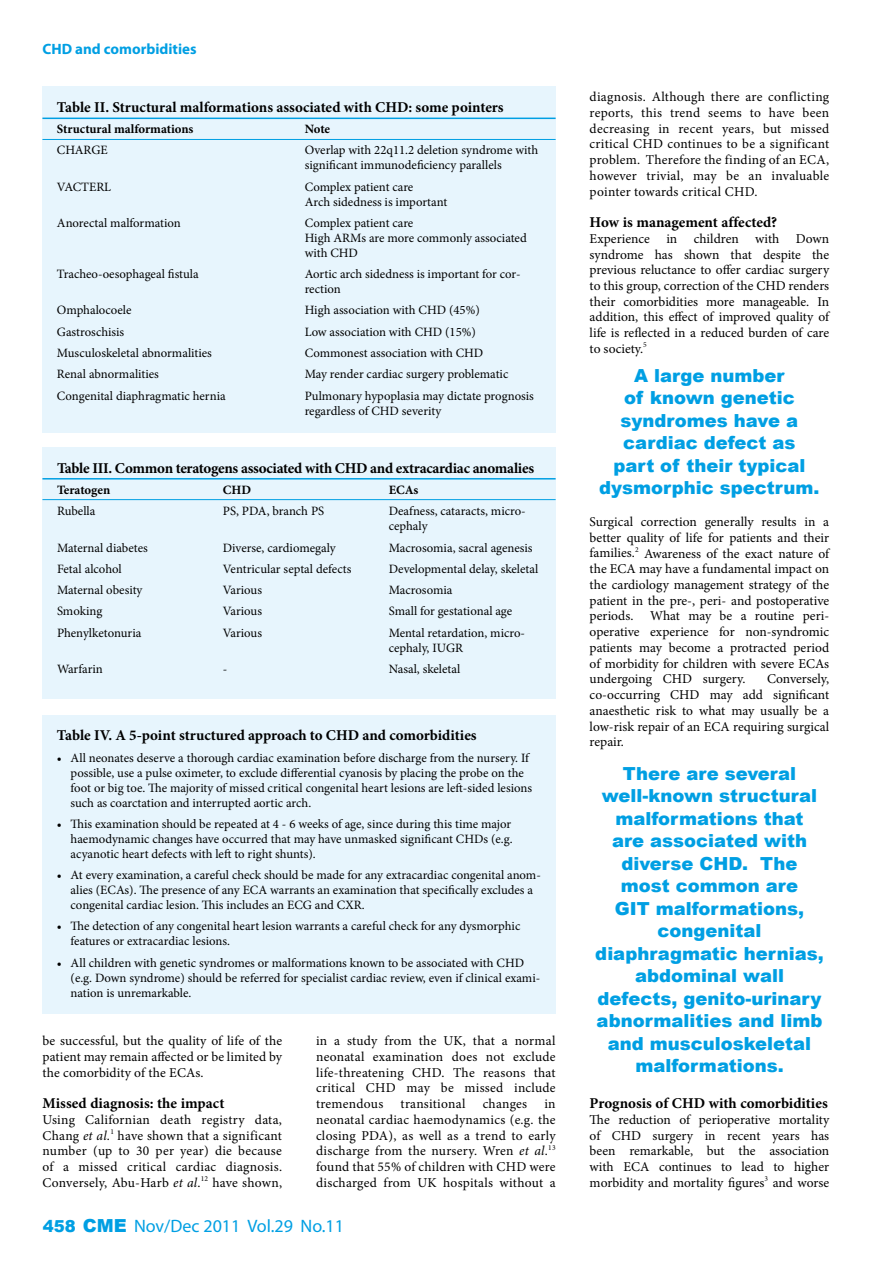
<style>
.page{position:relative;width:893px;height:1263px;background:#fff}
.page>*{position:absolute;margin:0;border:0;box-sizing:border-box;transform-origin:0 0}
.t1{font:900 18px/22.5px "Arial";color:#009fe3;text-align:center}
.t2{font:18px "Myriad Pro";color:#009fe3}
.t3{font:700 15px "Minion Pro";letter-spacing:-.005em;color:#000}
.t4{font:700 15px "Myriad Pro";color:#009fe3}
.t5{font:13.5px/15.8px "Minion Pro";letter-spacing:.005em;color:#000;text-align:justify}
.t6{font:12.75px/15px "Minion Pro";color:#000}
.t7{font:700 12.75px "Minion Pro";color:#000}
.s1{font-style:italic}
.s2{font-family:"Arial";font-weight:900;font-size:16.5px}
.s3{font-family:"Arial";font-weight:900}
</style>
<div class="page">
<div style="left:42px;top:86px;width:514px;height:347px;background:#e7f5fd"></div>
<hr style="left:42px;top:118px;width:514px;height:1px;background:#009fe3">
<hr style="left:42px;top:139px;width:514px;height:1px;background:#009fe3">
<div style="left:43px;top:447px;width:513px;height:252px;background:#e7f5fd"></div>
<hr style="left:42px;top:478px;width:514px;height:1px;background:#009fe3">
<hr style="left:42px;top:499px;width:514px;height:1px;background:#009fe3">
<div style="left:42px;top:715px;width:514px;height:299px;background:#e7f5fd"></div>
<p class="t4" style="left:43px;top:39px;width:156px">CHD and comorbidities</p>
<p class="t3" style="left:57px;top:97px;width:448px">Table II. Structural malformations associated with CHD: some pointers</p>
<p class="t7" style="left:57px;top:120px;width:138px">Structural malformations</p>
<p class="t7" style="left:305px;top:120px;width:27px">Note</p>
<p class="t6" style="left:57px;top:143px;width:52px">CHARGE</p>
<p class="t6" style="left:305px;top:143px;width:235px">Overlap with 22q11.2 deletion syndrome with significant immunodeficiency parallels</p>
<p class="t6" style="left:57px;top:179px;width:56px">VACTERL</p>
<p class="t6" style="left:305px;top:179px;width:144px">Complex patient care<br>Arch sidedness is important</p>
<p class="t6" style="left:57px;top:215px;width:125px">Anorectal malformation</p>
<p class="t6" style="left:305px;top:215px;width:224px">Complex patient care<br>High ARMs are more commonly associated with CHD</p>
<p class="t6" style="left:57px;top:267px;width:143px">Tracheo-oesophageal fistula</p>
<p class="t6" style="left:305px;top:267px;width:217px">Aortic arch sidedness is important for cor&shy;rection</p>
<p class="t6" style="left:57px;top:303px;width:76px">Omphalocoele</p>
<p class="t6" style="left:305px;top:303px;width:177px">High association with CHD (45%)</p>
<p class="t6" style="left:57px;top:324px;width:69px">Gastroschisis</p>
<p class="t6" style="left:305px;top:324px;width:173px">Low association with CHD (15%)</p>
<p class="t6" style="left:57px;top:345px;width:157px">Musculoskeletal abnormalities</p>
<p class="t6" style="left:305px;top:345px;width:180px">Commonest association with CHD</p>
<p class="t6" style="left:57px;top:367px;width:104px">Renal abnormalities</p>
<p class="t6" style="left:305px;top:367px;width:205px">May render cardiac surgery problematic</p>
<p class="t6" style="left:57px;top:388px;width:170px">Congenital diaphragmatic hernia</p>
<p class="t6" style="left:305px;top:388px;width:231px">Pulmonary hypoplasia may dictate prognosis regardless of CHD severity</p>
<p class="t3" style="left:57px;top:457px;width:479px">Table III. Common teratogens associated with CHD and extracardiac anomalies</p>
<p class="t7" style="left:57px;top:481px;width:55px">Teratogen</p>
<p class="t7" style="left:223px;top:481px;width:30px">CHD</p>
<p class="t7" style="left:389px;top:481px;width:31px">ECAs</p>
<p class="t6" style="left:57px;top:504px;width:40px">Rubella</p>
<p class="t6" style="left:223px;top:504px;width:103px">PS, PDA, branch PS</p>
<p class="t6" style="left:389px;top:504px;width:139px">Deafness, cataracts, micro&shy;cephaly</p>
<p class="t6" style="left:57px;top:540px;width:92px">Maternal diabetes</p>
<p class="t6" style="left:223px;top:540px;width:114px">Diverse, cardiomegaly</p>
<p class="t6" style="left:389px;top:540px;width:145px">macrosomia, sacral agenesis</p>
<p class="t6" style="left:57px;top:561px;width:66px">Fetal alcohol</p>
<p class="t6" style="left:223px;top:561px;width:130px">Ventricular septal defects</p>
<p class="t6" style="left:389px;top:561px;width:151px">Developmental delay, skeletal</p>
<p class="t6" style="left:57px;top:583px;width:87px">Maternal obesity</p>
<p class="t6" style="left:223px;top:583px;width:41px">Various</p>
<p class="t6" style="left:389px;top:583px;width:65px">Macrosomia</p>
<p class="t6" style="left:57px;top:604px;width:47px">Smoking</p>
<p class="t6" style="left:223px;top:604px;width:41px">Various</p>
<p class="t6" style="left:389px;top:604px;width:125px">Small for gestational age</p>
<p class="t6" style="left:57px;top:625px;width:86px">Phenylketonuria</p>
<p class="t6" style="left:223px;top:625px;width:41px">Various</p>
<p class="t6" style="left:389px;top:625px;width:138px">Mental retardation, micro&shy;cephaly, IUGR</p>
<p class="t6" style="left:57px;top:661px;width:47px">Warfarin</p>
<p class="t6" style="left:223px;top:661px;width:6px">-</p>
<p class="t6" style="left:389px;top:661px;width:73px">Nasal, skeletal</p>
<p class="t3" style="left:57px;top:725px;width:421px">Table IV. A 5-point structured approach to CHD and comorbidities</p>
<p class="t6" style="left:71px;top:750px;width:463px;text-indent:-14px">• All neonates deserve a thorough cardiac examination before discharge from the nursery. If possible, use a pulse oximeter, to exclude differential cyanosis by placing the probe on the foot or big toe. The majority of missed critical congenital heart lesions are left-sided lesions such as coarctation and interrupted aortic arch.</p>
<p class="t6" style="left:71px;top:816px;width:443px;text-align:justify;text-indent:-14px">• This examination should be repeated at 4 - 6 weeks of age, since during this time major haemodynamic changes have occurred that may have unmasked significant CHDs (e.g. acyanotic heart defects with left to right shunts).</p>
<p class="t6" style="left:71px;top:867px;width:472px;text-indent:-14px">• At every examination, a careful check should be made for any extracardiac congenital anom&shy;alies (ECAs). The presence of any ECA warrants an examination that specifically excludes a congenital cardiac lesion. This includes an ECG and CXR.</p>
<p class="t6" style="left:71px;top:919px;width:451px;text-indent:-14px">• The detection of any congenital heart lesion warrants a careful check for any dysmorphic features or extracardiac lesions.</p>
<p class="t6" style="left:71px;top:955px;width:471px;text-indent:-14px">• All children with genetic syndromes or malformations known to be associated with CHD (e.g. Down syndrome) should be referred for specialist cardiac review, even if clinical exami&shy;nation is unremarkable.</p>
<p class="t5" style="left:43px;top:1033px;width:241px">be successful, but the quality of life of the patient may remain affected or be limited by the comorbidity of the ECAs.</p>
<p class="t3" style="left:43px;top:1093px;width:183px">Missed diagnosis: the impact</p>
<p class="t5" style="left:43px;top:1112px;width:241px">Using Californian death registry data, Chang <span class="s1">et al</span>.<sup>1</sup> have shown that a significant number (up to 30 per year) die because of a missed critical cardiac diagnosis.<br>Conversely, Abu-Harb <span class="s1">et al</span>.<sup>12</sup> have shown,</p>
<p class="t5" style="left:316px;top:1033px;width:241px">in a study from the UK, that a normal neonatal examination does not exclude life-threatening CHD. The reasons that critical CHD may be missed include tremendous</p>
<p class="t5" style="left:401px;top:1096px;width:66px">transitional</p>
<p class="t5" style="left:483px;top:1096px;width:46px">changes</p>
<p class="t5" style="left:316px;top:1096px;width:241px;text-indent:228px">in neonatal cardiac haemodynamics (e.g. the closing PDA), as well as a trend to early discharge from the nursery. Wren <span class="s1">et al</span>.<sup>13 </sup>found that 55% of children with CHD were discharged from UK hospitals without a</p>
<h1 class="t2" style="left:43px;top:1214px;width:303px"><span class="s2">458</span> <span class="s3">CME</span> Nov/Dec 2011 Vol.29 No.11</h1>
<p class="t5" style="left:590px;top:89px;width:241px">diagnosis. Although there are conflicting reports, this trend seems to have been decreasing in recent years, but missed critical CHD continues to be a significant problem. Therefore the finding of an ECA, however trivial, may be an invaluable pointer towards critical CHD.</p>
<p class="t3" style="left:590px;top:212px;width:189px">How is management affected?</p>
<p class="t5" style="left:590px;top:231px;width:241px">Experience in children with Down syndrome has shown that despite the previous reluctance to offer cardiac surgery to this group, correction of the CHD renders their comorbidities more manageable. In addition, this effect of improved quality of life is reflected in a reduced burden of care to society.<sup>5</sup></p>
<h1 class="t1" style="left:599px;top:364px;width:222px">A large number<br>of known genetic syndromes have a cardiac defect as<br>part of their typical dysmorphic spectrum.</h1>
<p class="t5" style="left:590px;top:514px;width:241px">Surgical correction generally results in a better quality of life for patients and their families.<sup>2</sup> Awareness of the exact nature of the ECA may have a fundamental impact on the cardiology management strategy of the patient in the pre-, peri- and postoperative periods. What may be a routine peri&shy;operative experience for non-syndromic patients may become a protracted period of morbidity for children with severe ECAs undergoing CHD surgery.</p>
<p class="t5" style="left:590px;top:671px;width:241px;text-indent:177px">Conversely, co-occurring CHD may add significant anaesthetic risk to what may usually be a low-risk repair of an ECA requiring surgical repair.</p>
<p class="t1" style="left:595px;top:761px;width:230px">There are several well-known structural malformations that<br>are associated with diverse CHD. The most common are<br>GIT malformations, congenital diaphragmatic hernias, abdominal wall defects, genito-urinary abnormalities and limb and musculoskeletal malformations.</p>
<p class="t3" style="left:590px;top:1093px;width:240px">Prognosis of CHD with comorbidities</p>
<p class="t5" style="left:590px;top:1112px;width:241px">The reduction of perioperative mortality of CHD surgery in recent years has been remarkable, but the association with ECA continues to lead to higher morbidity and mortality figures<sup>3</sup> and worse</p>
</div>
